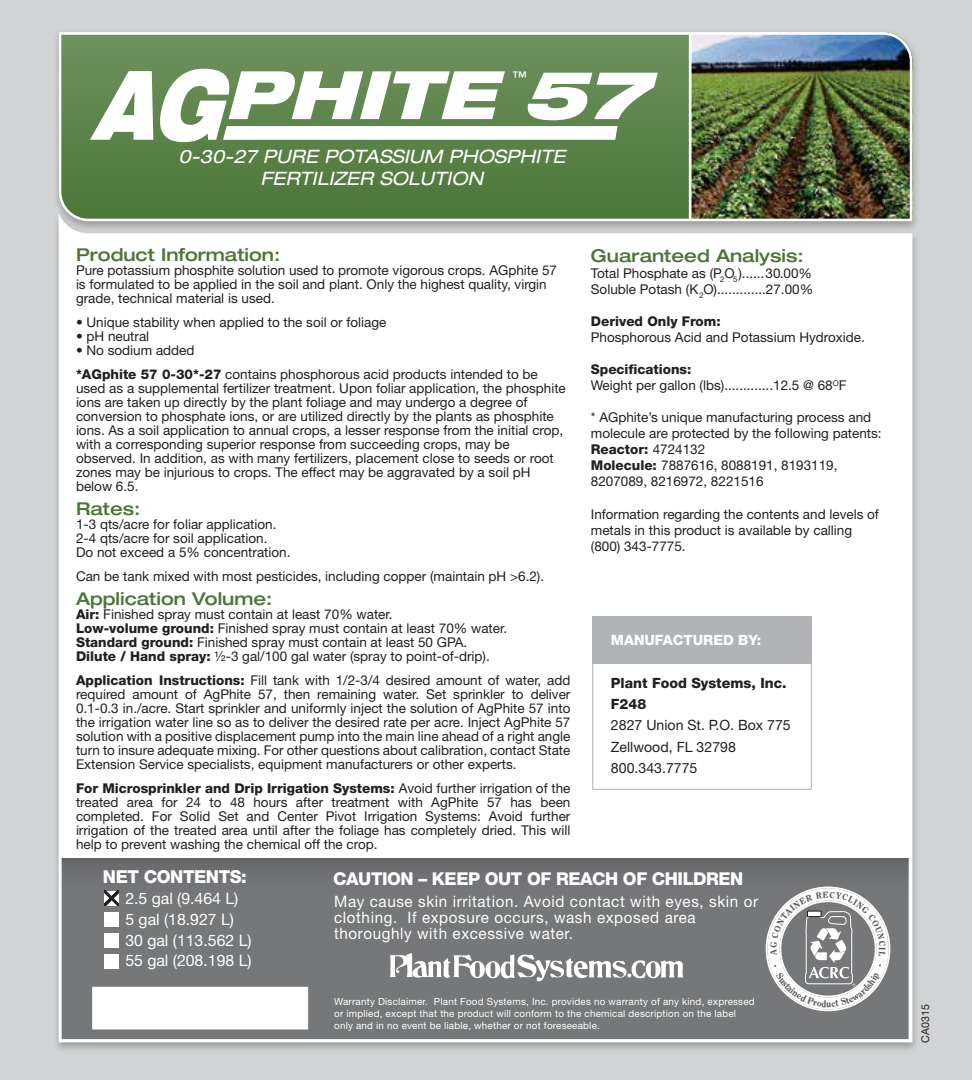
<style>
.page{position:relative;width:972px;height:1080px;background:#d1d3d4}
.page>*{position:absolute;margin:0;border:0;box-sizing:border-box;transform-origin:0 0}
.t1{font:italic 900 expanded 66.8px "Helvetica Neue";color:#fff}
.t2{font:italic expanded 18.6px/22.2px "Helvetica Neue";color:#fff;text-align:center}
.t3{font:800 17.8px "Helvetica Neue";letter-spacing:-.025em;color:#fff}
.t4{font:500 expanded 17.6px "Helvetica Neue";color:#4b7637}
.t5{font:15.8px/15.8px "Helvetica Neue";letter-spacing:.04em;color:#fff;scale:.96 1}
.t6{font:15.8px/21px "Helvetica Neue";color:#fff}
.t7{font:500 14.8px "Helvetica Neue";color:#fff}
.t8{font:14.2px/21.2px "Helvetica Neue";color:#231f20}
.t9{font:800 14.2px/21.2px "Helvetica Neue";color:#231f20}
.t10{font:800 14.2px "Helvetica Neue";color:#fff}
.t11{font:13.6px/14px "Helvetica Neue";color:#231f20}
.t12{font:800 13.6px "Helvetica Neue";color:#231f20}
.t13{font:10.6px "Helvetica Neue";color:#231f20}
.t14{font:9.8px/11.8px "Helvetica Neue";letter-spacing:.02em;color:#fff}
.s1{font-size:96.2px}
.s2{font-weight:800}
</style>
<div class="page">
<img style="left:59px;top:32px;width:853px;height:174px">
<img style="left:56px;top:206px;width:860px;height:844px">
<div style="left:59px;top:213px;width:853px;height:829px;background:#fff"></div>
<hr style="left:689px;top:34px;width:3px;height:186px;background:#fff">
<svg style="left:223px;top:126px;width:395px;height:14px;background:#fafbfa"></svg>
<div style="left:62px;top:858px;width:847px;height:181px;background:#757779"></div>
<div style="left:62px;top:858px;width:847px;height:39px;background:#6f7173"></div>
<div style="left:92px;top:987px;width:216px;height:42px;background:#fff"></div>
<svg style="left:390px;top:953px;width:293px;height:29px"></svg>
<div style="left:104px;top:912px;width:15px;height:15px;background:#fff"></div>
<div style="left:104px;top:933px;width:15px;height:15px;background:#fff"></div>
<div style="left:104px;top:954px;width:15px;height:15px;background:#fff"></div>
<svg style="left:104px;top:891px;width:15px;height:14px"></svg>
<div style="left:592px;top:664px;width:220px;height:126px;background:#fff"></div>
<div style="left:592px;top:617px;width:220px;height:47px;background:#b1b4b6"></div>
<svg style="left:766px;top:887px;width:124px;height:124px"></svg>
<h1 class="t1" style="left:92px;top:52px;width:557px"><span class="s1">AG</span>PHITE 57</h1>
<p class="t7" style="left:512px;top:68px;width:16px">™</p>
<h2 class="t2" style="left:178px;top:145px;width:388px">0-30-27 PURE POTASSIUM PHOSPHITE<br>FERTILIZER SOLUTION</h2>
<p class="t4" style="left:76px;top:244px;width:206px">Product Information:</p>
<p class="t11" style="left:76px;top:263px;width:483px">Pure potassium phosphite solution used to promote vigorous crops. AGphite 57 is formulated to be applied in the soil and plant. Only the highest quality, virgin grade, technical material is used.</p>
<p class="t11" style="left:76px;top:315px;width:312px">• Unique stability when applied to the soil or foliage</p>
<p class="t11" style="left:76px;top:329px;width:75px">• pH neutral</p>
<p class="t11" style="left:76px;top:338px;width:463px;line-height:24px">• No sodium added<br><span class="s2">*AGphite 57 0-30*-27</span> contains phosphorous acid products intended to be</p>
<p class="t11" style="left:76px;top:381px;width:491px">used as a supplemental fertilizer treatment. Upon foliar application, the phosphite ions are taken up directly by the plant foliage and may undergo a degree of conversion to phosphate ions, or are utilized directly by the plants as phosphite ions. As a soil application to annual crops, a lesser response from the initial crop, with a corresponding superior response from succeeding crops, may be observed. In addition, as with many fertilizers, placement close to seeds or root zones may be injurious to crops. The effect may be aggravated by a soil pH below 6.5.</p>
<p class="t4" style="left:76px;top:498px;width:66px">Rates:</p>
<p class="t11" style="left:76px;top:517px;width:216px">1-3 qts/acre for foliar application.<br>2-4 qts/acre for soil application.<br>Do not exceed a 5% concentration.</p>
<p class="t11" style="left:76px;top:569px;width:470px">Can be tank mixed with most pesticides, including copper (maintain pH &gt;6.2).</p>
<p class="t4" style="left:76px;top:588px;width:198px">Application Volume:</p>
<p class="t11" style="left:76px;top:607px;width:433px"><span class="s2">Air:</span> Finished spray must contain at least 70% water.<br><span class="s2">Low-volume ground:</span> Finished spray must contain at least 70% water.<br><span class="s2">Standard ground:</span> Finished spray must contain at least 50 GPA.<br><span class="s2">Dilute / Hand spray:</span> ½-3 gal/100 gal water (spray to point-of-drip).</p>
<p class="t11" style="left:76px;top:673px;width:496px;text-align:justify"><span class="s2">Application Instructions:</span> Fill tank with 1/2-3/4 desired amount of water, add required amount of AgPhite 57, then remaining water. Set sprinkler to deliver 0.1-0.3 in./acre. Start sprinkler and uniformly inject the solution of AgPhite 57 into the irrigation water line so as to deliver the desired rate per acre. Inject AgPhite 57 solution with a positive displacement pump into the main line ahead of a right angle turn to insure adequate mixing. For other questions about calibration, contact State Extension Service specialists, equipment manufacturers or other experts.</p>
<p class="t11" style="left:76px;top:781px;width:496px;text-align:justify"><span class="s2">For Microsprinkler and Drip Irrigation Systems:</span> Avoid further irrigation of the treated area for 24 to 48 hours after treatment with AgPhite 57 has been completed. For Solid Set and Center Pivot Irrigation Systems: Avoid further irrigation of the treated area until after the foliage has completely dried. This will help to prevent washing the chemical off the crop.</p>
<p class="t4" style="left:591px;top:245px;width:214px">Guaranteed Analysis:</p>
<p class="t11" style="left:591px;top:265px;width:224px;line-height:16px">Total Phosphate as (P<sub>2</sub>O<sub>5</sub>)......30.00%<br>Soluble Potash (K<sub>2</sub>O).............27.00%</p>
<p class="t12" style="left:591px;top:313px;width:131px">Derived Only From:</p>
<p class="t11" style="left:591px;top:330px;width:276px">Phosphorous Acid and Potassium Hydroxide.</p>
<p class="t11" style="left:591px;top:361px;width:257px;line-height:16px"><span class="s2">Specifications:<br></span>Weight per gallon (lbs).............12.5 @ 68<sup>O</sup>F</p>
<p class="t11" style="left:591px;top:409px;width:292px;line-height:16px">* AGphite’s unique manufacturing process and molecule are protected by the following patents:<br><span class="s2">Reactor:</span> 4724132<br><span class="s2">Molecule:</span> 7887616, 8088191, 8193119, 8207089, 8216972, 8221516</p>
<p class="t11" style="left:591px;top:505px;width:290px;line-height:16px">Information regarding the contents and levels of metals in this product is available by calling (800) 343-7775.</p>
<p class="t10" style="left:611px;top:632px;width:152px">MANUFACTURED BY:</p>
<p class="t9" style="left:611px;top:672px;width:177px">Plant Food Systems, Inc.<br>F248</p>
<p class="t8" style="left:611px;top:714px;width:181px">2827 Union St. P.O. Box 775<br>Zellwood, FL 32798<br>800.343.7775</p>
<h3 class="t3" style="left:103px;top:866px;width:145px">NET CONTENTS:</h3>
<h3 class="t3" style="left:333px;top:868px;width:412px">CAUTION – KEEP OUT OF REACH OF CHILDREN</h3>
<p class="t6" style="left:125px;top:887px;width:128px">2.5 gal (9.464 L)<br>5 gal (18.927 L)<br>30 gal (113.562 L)<br>55 gal (208.198 L)</p>
<p class="t5" style="left:334px;top:893px;width:443px">May cause skin irritation. Avoid contact with eyes, skin or clothing. If exposure occurs, wash exposed area thoroughly with excessive water.</p>
<p class="t14" style="left:334px;top:996px;width:422px">Warranty Disclaimer. Plant Food Systems, Inc. provides no warranty of any kind, expressed or implied, except that the product will conform to the chemical description on the label only and in no event be liable, whether or not foreseeable.</p>
<p class="t13" style="left:919px;top:1043px;width:40px;rotate:-90deg">CA0315</p>
</div>
